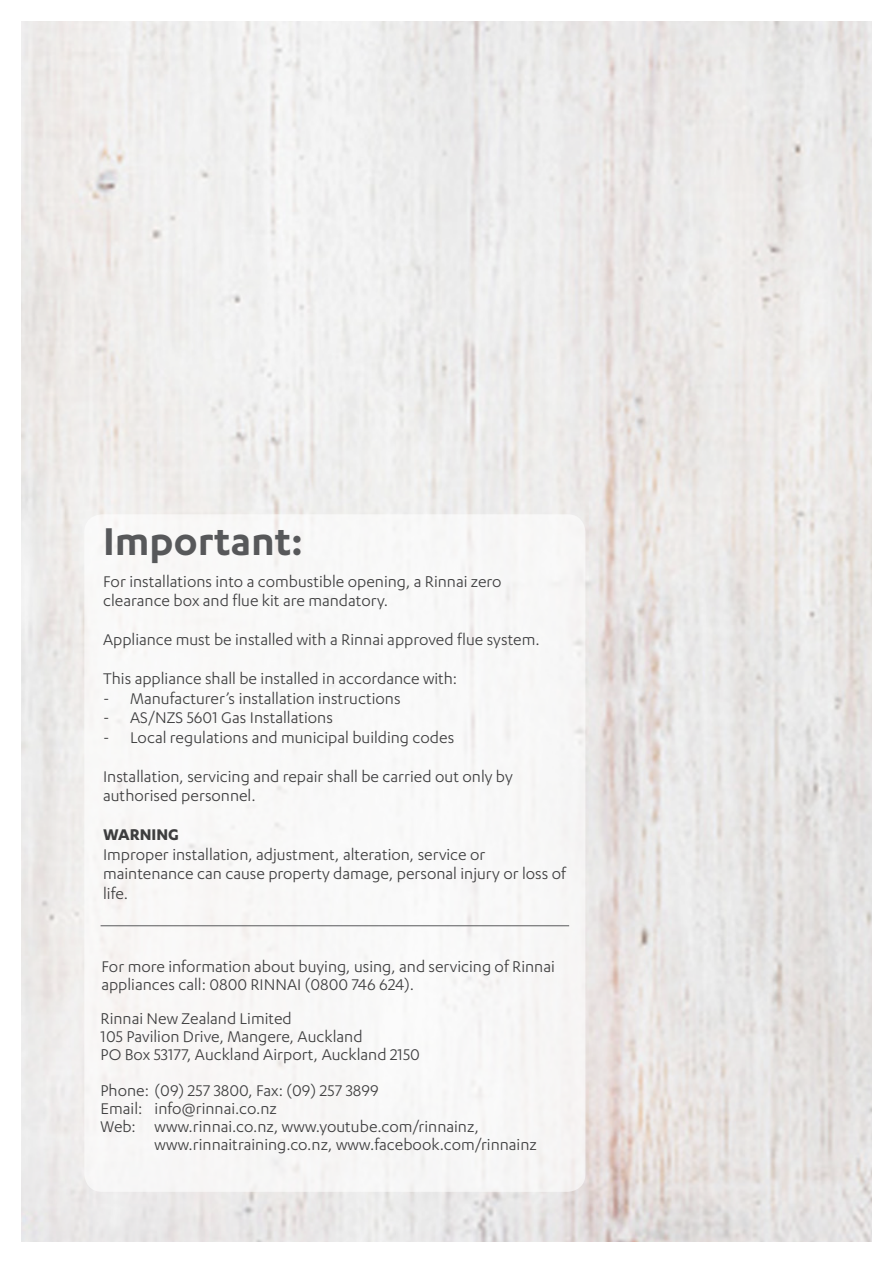
<style>
.page{position:relative;width:893px;height:1263px;background:#fff}
.page>*{position:absolute;margin:0;border:0;box-sizing:border-box;transform-origin:0 0}
.t1{font:600 45px "Karbon";color:#57585a}
.t2{font:18px/18px "Karbon";color:#3e3e3f}
.t3{font:700 18px "Karbon";color:#3e3e3f}
</style>
<div class="page">
<img style="left:21px;top:21px;width:851px;height:1221px">
<div style="left:84px;top:514px;width:501px;height:678px;background:#f8f7f7;border-radius:18px"></div>
<hr style="left:101px;top:925px;width:468px;height:1px;background:#57585a">
<p class="t1" style="left:103px;top:516px;width:201px">Important:</p>
<p class="t2" style="left:103px;top:571px;width:400px;line-height:19.5px">For installations into a combustible opening, a Rinnai zero clearance box and flue kit are mandatory.</p>
<p class="t2" style="left:103px;top:630px;width:438px">Appliance must be installed with a Rinnai approved flue system.</p>
<p class="t2" style="left:103px;top:669px;width:356px">This appliance shall be installed in accordance with:</p>
<p class="t2" style="left:103px;top:689px;width:299px">- Manufacturer’s installation instructions</p>
<p class="t2" style="left:103px;top:708px;width:231px">- AS/NZS 5601 Gas Installations</p>
<p class="t2" style="left:103px;top:728px;width:353px">- Local regulations and municipal building codes</p>
<p class="t2" style="left:103px;top:766px;width:411px;line-height:19.5px">Installation, servicing and repair shall be carried out only by authorised personnel.</p>
<p class="t3" style="left:103px;top:824px;width:77px">WARNING</p>
<p class="t2" style="left:103px;top:844px;width:464px;line-height:19.5px">Improper installation, adjustment, alteration, service or maintenance can cause property damage, personal injury or loss of life.</p>
<p class="t2" style="left:101px;top:957px;width:455px">For more information about buying, using, and servicing of Rinnai appliances call: 0800 RINNAI (0800 746 624).</p>
<p class="t2" style="left:101px;top:1009px;width:263px">Rinnai New Zealand Limited<br>105 Pavilion Drive, Mangere, Auckland</p>
<p class="t2" style="left:101px;top:1045px;width:321px">PO Box 53177, Auckland Airport, Auckland 2150</p>
<p class="t2" style="left:101px;top:1081px;width:380px">Phone: (09) 257 3800, Fax: (09) 257 3899<br>Email: info@rinnai.co.nz<br>Web: www.rinnai.co.nz, www.youtube.com/rinnainz,</p>
<p class="t2" style="left:155px;top:1135px;width:384px">www.rinnaitraining.co.nz, www.facebook.com/rinnainz</p>
</div>
